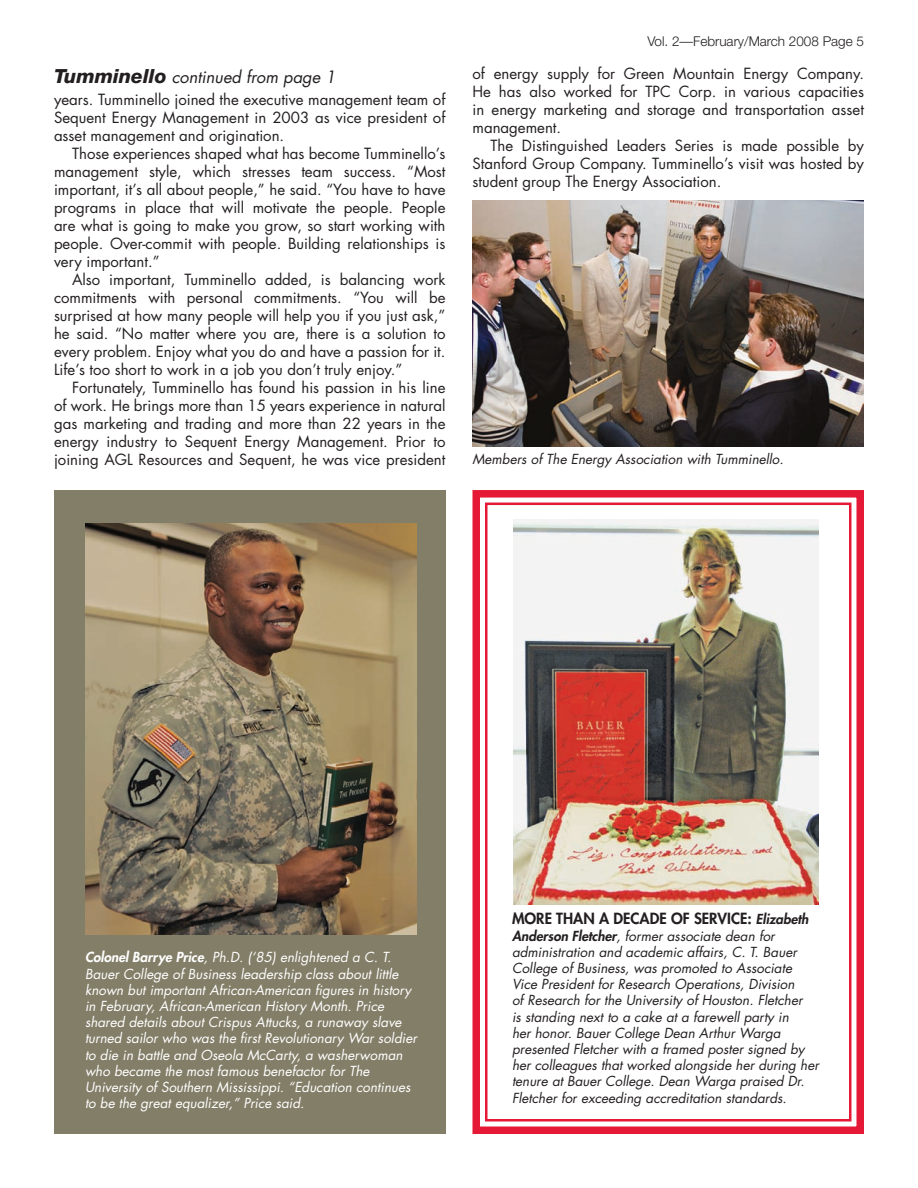
<style>
.page{position:relative;width:918px;height:1188px;background:#fff}
.page>*{position:absolute;margin:0;border:0;box-sizing:border-box;transform-origin:0 0}
.t1{font:italic 16.5px "Futura";color:#231f20}
.t2{font:15px/18px "Futura";color:#231f20;text-align:justify}
.t3{font:800 15px "Futura";color:#231f20}
.t4{font:italic 13.5px/16.2px "Futura";color:#231f20}
.t5{font:italic 13.5px/16.2px "Futura";color:#fff}
.t6{font:300 13.5px "Helvetica Neue";color:#231f20}
.s1{font-family:"Helvetica Neue";font-weight:800;font-size:19.5px}
.s2{font-weight:800}
.s3{font-style:italic;font-size:13.5px}
</style>
<div class="page">
<svg style="left:472px;top:490px;width:392px;height:644px"></svg>
<div style="left:485px;top:503px;width:367px;height:619px;border:3px solid #e51836"></div>
<div style="left:54px;top:490px;width:392px;height:644px;background:#837e68"></div>
<img style="left:86px;top:524px;width:330px;height:410px">
<img style="left:472px;top:200px;width:392px;height:246px">
<p class="t1" style="left:54px;top:66px;width:283px"><span class="s1">Tumminello</span> continued from page 1</p>
<p class="t2" style="left:54px;top:91px;width:393px">years. Tumminello joined the executive management team of Sequent Energy Management in 2003 as vice president of asset management and origination.</p>
<p class="t2" style="left:54px;top:145px;width:393px;text-indent:18px">Those experiences shaped what has become Tumminello’s management style, which stresses team success. “Most important, it’s all about people,” he said. “You have to have programs in place that will motivate the people. People are what is going to make you grow, so start working with people. Over-commit with people. Building relationships is very important.”</p>
<p class="t2" style="left:54px;top:271px;width:393px;text-indent:18px">Also important, Tumminello added, is balancing work commitments with personal commitments. “You will be surprised at how many people will help you if you just ask,” he said. “No matter where you are, there is a solution to every problem. Enjoy what you do and have a passion for it.<br>Life’s too short to work in a job you don’t truly enjoy.”</p>
<p class="t2" style="left:54px;top:379px;width:393px;text-indent:18px">Fortunately, Tumminello has found his passion in his line of work. He brings more than 15 years experience in natural gas marketing and trading and more than 22 years in the energy industry to Sequent Energy Management. Prior to joining AGL Resources and Sequent, he was vice president</p>
<p class="t6" style="left:647px;top:33px;width:218px">Vol. 2—February/March 2008 Page 5</p>
<p class="t2" style="left:472px;top:65px;width:393px">of energy supply for Green Mountain Energy Company.<br>He has also worked for TPC Corp. in various capacities in energy marketing and storage and transportation asset management.</p>
<p class="t2" style="left:472px;top:137px;width:393px;text-indent:18px">The Distinguished Leaders Series is made possible by Stanford Group Company. Tumminello’s visit was hosted by student group The Energy Association.</p>
<p class="t4" style="left:472px;top:451px;width:313px">Members of The Energy Association with Tumminello.</p>
<p class="t5" style="left:85px;top:950px;width:333px"><span class="s2">Colonel Barrye Price</span>, Ph.D. (‘85) enlightened a C. T.<br>Bauer College of Business leadership class about little known but important African-American figures in history in February, African-American History Month. Price shared details about Crispus Attucks, a runaway slave turned sailor who was the first Revolutionary War soldier to die in battle and Oseola McCarty, a washerwoman who became the most famous benefactor for The University of Southern Mississippi. “Education continues to be the great equalizer,” Price said.</p>
<p class="t3" style="left:512px;top:909px;width:55px">MORE THAN</p>
<p class="t3" style="left:599px;top:909px;width:34px">A DECADE</p>
<p class="t3" style="left:671px;top:909px;width:139px">OF SERVICE : <span class="s3">Elizabeth</span></p>
<p class="t4" style="left:512px;top:928px;width:308px"><span class="s2">Anderson Fletcher</span>, former associate dean for administration and academic affairs, C. T. Bauer College of Business, was promoted to Associate Vice President for Research Operations, Division<br>of Research for the University of Houston. Fletcher<br>is standing next to a cake at a farewell party in<br>her honor. Bauer College Dean Arthur Warga presented Fletcher with a framed poster signed by her colleagues that worked alongside her during her tenure at Bauer College. Dean Warga praised Dr.<br>Fletcher for exceeding accreditation standards.</p>
</div>
